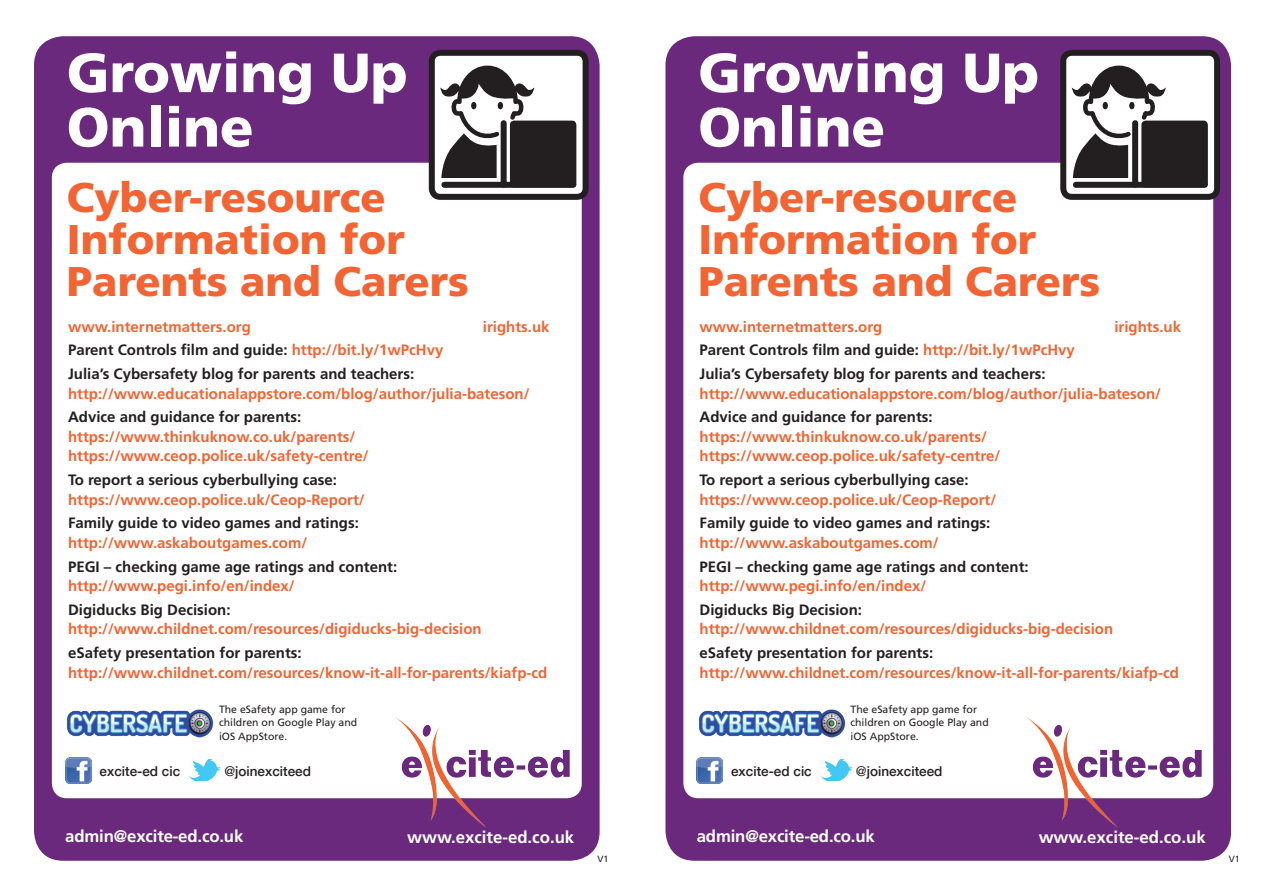
<style>
.page{position:relative;width:1263px;height:893px;background:#fff}
.page>*{position:absolute;margin:0;border:0;box-sizing:border-box;transform-origin:0 0}
.t1{font:900 55.2px "Frutiger";color:#fff}
.t2{font:900 41.55px/41.8px "Frutiger";color:#f26433}
.t3{font:700 16.8px "Frutiger";letter-spacing:-.01em;color:#fff}
.t4{font:700 15px "Frutiger";color:#f26433}
.t5{font:700 15px "Frutiger";color:#231f20}
.t6{font:500 13.5px "Helvetica Neue";color:#231f20}
.t7{font:10.5px/13.5px "Frutiger";color:#231f20}
.t8{font:9px "Frutiger";color:#231f20}
.s1{color:#f26433}
</style>
<div class="page">
<div style="left:34px;top:36px;width:566px;height:825px;background:#6b297d;border-radius:29px"></div>
<div style="left:665px;top:36px;width:566px;height:825px;background:#6b297d;border-radius:29px"></div>
<div style="left:52px;top:163px;width:530px;height:635px;background:#fff;border-radius:15px"></div>
<div style="left:683px;top:163px;width:530px;height:635px;background:#fff;border-radius:15px"></div>
<img style="left:65px;top:757px;width:26px;height:26px">
<img style="left:697px;top:757px;width:25px;height:26px">
<img style="left:188px;top:759px;width:33px;height:22px">
<img style="left:820px;top:759px;width:32px;height:22px">
<img style="left:391px;top:716px;width:182px;height:111px">
<img style="left:1022px;top:716px;width:183px;height:111px">
<img style="left:67px;top:709px;width:147px;height:29px">
<img style="left:699px;top:709px;width:147px;height:29px">
<div style="left:432px;top:53px;width:154px;height:144px;background:#fff;border-radius:9px"></div>
<div style="left:429px;top:50px;width:160px;height:150px;border:6px solid #231f20;border-radius:9px"></div>
<div style="left:510px;top:121px;width:66px;height:66px;background:#231f20;border-radius:4px"></div>
<div style="left:444px;top:182px;width:129px;height:6px;background:#231f20"></div>
<div style="left:501px;top:123px;width:6px;height:62px;background:#231f20"></div>
<svg style="left:440px;top:65px;width:94px;height:113px"></svg>
<div style="left:1063px;top:53px;width:154px;height:144px;background:#fff;border-radius:9px"></div>
<div style="left:1060px;top:50px;width:160px;height:150px;border:6px solid #231f20;border-radius:9px"></div>
<div style="left:1141px;top:121px;width:67px;height:66px;background:#231f20;border-radius:4px"></div>
<div style="left:1076px;top:182px;width:129px;height:6px;background:#231f20"></div>
<div style="left:1132px;top:123px;width:6px;height:62px;background:#231f20"></div>
<svg style="left:1072px;top:65px;width:94px;height:113px"></svg>
<p class="t1" style="left:67px;top:39px;width:342px">Growing Up</p>
<p class="t1" style="left:67px;top:94px;width:188px">Online</p>
<p class="t1" style="left:698px;top:39px;width:342px">Growing Up</p>
<p class="t1" style="left:698px;top:94px;width:188px">Online</p>
<p class="t2" style="left:67px;top:176px;width:403px">Cyber-resource<br>Information for<br>Parents and Carers</p>
<p class="t2" style="left:698px;top:176px;width:403px">Cyber-resource<br>Information for<br>Parents and Carers</p>
<p class="t4" style="left:68px;top:318px;width:184px">www.internetmatters.org</p>
<p class="t4" style="left:483px;top:318px;width:68px">irights.uk</p>
<p class="t5" style="left:68px;top:341px;width:377px">Parent Controls film and guide: <span class="s1">http://bit.ly/1wPcHvy</span></p>
<p class="t5" style="left:68px;top:365px;width:348px">Julia’s Cybersafety blog for parents and teachers:</p>
<p class="t4" style="left:68px;top:385px;width:463px">http://www.educationalappstore.com/blog/author/julia-bateson/</p>
<p class="t5" style="left:68px;top:408px;width:235px">Advice and guidance for parents:</p>
<p class="t4" style="left:68px;top:428px;width:289px">https://www.thinkuknow.co.uk/parents/</p>
<p class="t4" style="left:68px;top:447px;width:302px">https://www.ceop.police.uk/safety-centre/</p>
<p class="t5" style="left:68px;top:471px;width:270px">To report a serious cyberbullying case:</p>
<p class="t4" style="left:68px;top:491px;width:298px">https://www.ceop.police.uk/Ceop-Report/</p>
<p class="t5" style="left:68px;top:514px;width:292px">Family guide to video games and ratings:</p>
<p class="t4" style="left:68px;top:534px;width:241px">http://www.askaboutgames.com/</p>
<p class="t5" style="left:68px;top:558px;width:331px">PEGI – checking game age ratings and content:</p>
<p class="t4" style="left:68px;top:577px;width:228px">http://www.pegi.info/en/index/</p>
<p class="t5" style="left:68px;top:601px;width:164px">Digiducks Big Decision:</p>
<p class="t4" style="left:68px;top:620px;width:415px">http://www.childnet.com/resources/digiducks-big-decision</p>
<p class="t5" style="left:68px;top:644px;width:235px">eSafety presentation for parents:</p>
<p class="t4" style="left:68px;top:664px;width:481px">http://www.childnet.com/resources/know-it-all-for-parents/kiafp-cd</p>
<p class="t4" style="left:699px;top:318px;width:184px">www.internetmatters.org</p>
<p class="t4" style="left:1114px;top:318px;width:68px">irights.uk</p>
<p class="t5" style="left:699px;top:341px;width:377px">Parent Controls film and guide: <span class="s1">http://bit.ly/1wPcHvy</span></p>
<p class="t5" style="left:699px;top:365px;width:348px">Julia’s Cybersafety blog for parents and teachers:</p>
<p class="t4" style="left:699px;top:385px;width:463px">http://www.educationalappstore.com/blog/author/julia-bateson/</p>
<p class="t5" style="left:699px;top:408px;width:235px">Advice and guidance for parents:</p>
<p class="t4" style="left:699px;top:428px;width:289px">https://www.thinkuknow.co.uk/parents/</p>
<p class="t4" style="left:699px;top:447px;width:302px">https://www.ceop.police.uk/safety-centre/</p>
<p class="t5" style="left:699px;top:471px;width:270px">To report a serious cyberbullying case:</p>
<p class="t4" style="left:699px;top:491px;width:298px">https://www.ceop.police.uk/Ceop-Report/</p>
<p class="t5" style="left:699px;top:514px;width:292px">Family guide to video games and ratings:</p>
<p class="t4" style="left:699px;top:534px;width:241px">http://www.askaboutgames.com/</p>
<p class="t5" style="left:699px;top:558px;width:331px">PEGI – checking game age ratings and content:</p>
<p class="t4" style="left:699px;top:577px;width:228px">http://www.pegi.info/en/index/</p>
<p class="t5" style="left:699px;top:601px;width:164px">Digiducks Big Decision:</p>
<p class="t4" style="left:699px;top:620px;width:415px">http://www.childnet.com/resources/digiducks-big-decision</p>
<p class="t5" style="left:699px;top:644px;width:235px">eSafety presentation for parents:</p>
<p class="t4" style="left:699px;top:664px;width:481px">http://www.childnet.com/resources/know-it-all-for-parents/kiafp-cd</p>
<p class="t7" style="left:219px;top:702px;width:140px">The eSafety app game for children on Google Play and iOS AppStore.</p>
<p class="t7" style="left:850px;top:702px;width:140px">The eSafety app game for children on Google Play and iOS AppStore.</p>
<p class="t6" style="left:100px;top:763px;width:82px">excite-ed cic</p>
<p class="t6" style="left:224px;top:763px;width:88px">@joinexciteed</p>
<p class="t6" style="left:731px;top:763px;width:82px">excite-ed cic</p>
<p class="t6" style="left:856px;top:763px;width:88px">@joinexciteed</p>
<p class="t3" style="left:65px;top:826px;width:180px">admin@excite-ed.co.uk</p>
<p class="t3" style="left:407px;top:827px;width:169px">www.excite-ed.co.uk</p>
<p class="t3" style="left:697px;top:826px;width:180px">admin@excite-ed.co.uk</p>
<p class="t3" style="left:1039px;top:827px;width:169px">www.excite-ed.co.uk</p>
<p class="t8" style="left:597px;top:853px;width:13px">V1</p>
<p class="t8" style="left:1229px;top:853px;width:13px">V1</p>
</div>
